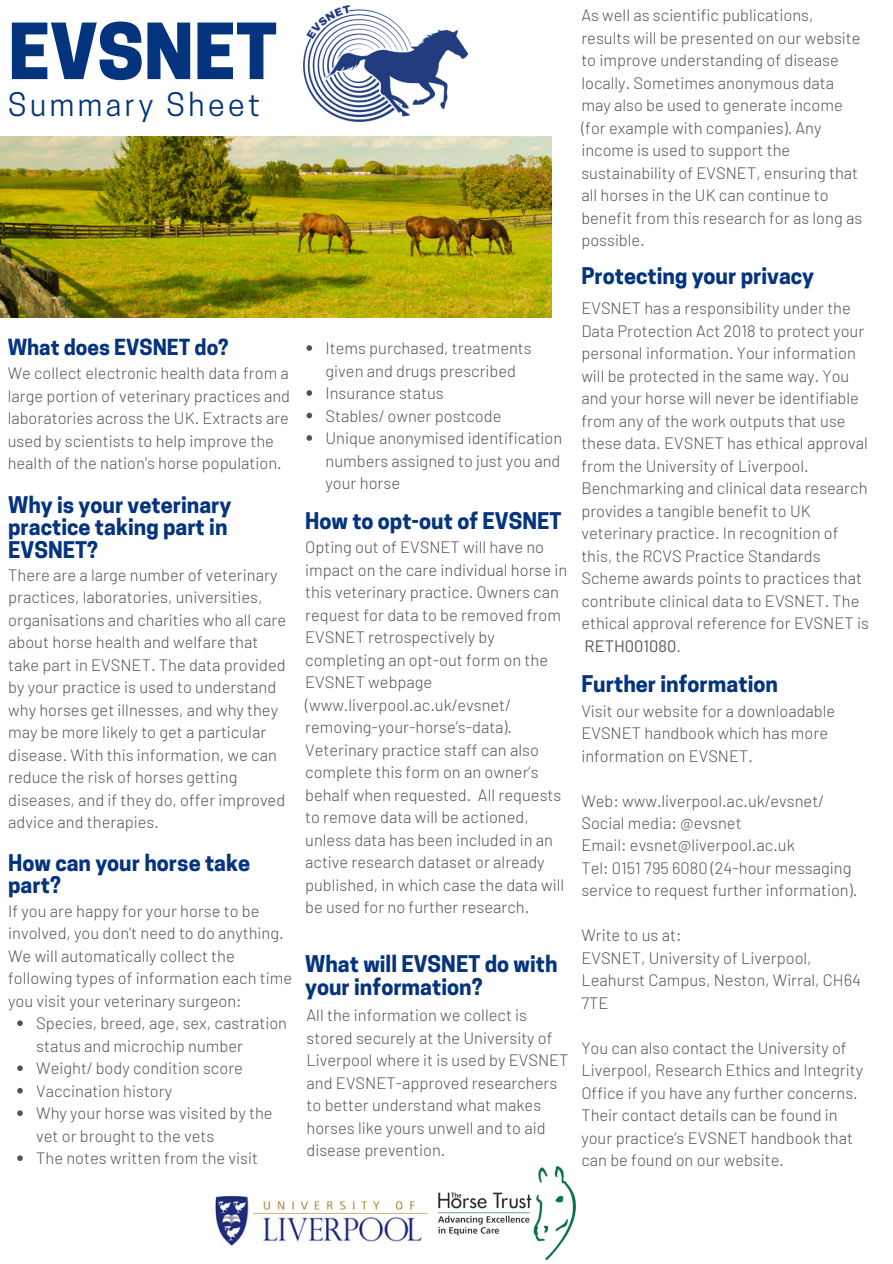
<style>
.page{position:relative;width:893px;height:1264px;background:#fff}
.page>*{position:absolute;margin:0;border:0;box-sizing:border-box;transform-origin:0 0}
.t1{font:800 72.45px "Cooper Hewitt";color:#05347e}
.t2{font:30.45px "Cooper Hewitt";letter-spacing:.115em;color:#05347e}
.t3{font:700 21.6px/22.5px "Cooper Hewitt";color:#05347e}
.t4{font:700 20.85px "Cooper Hewitt";color:#05347e}
.t5{font:300 16.5px/22.5px "Barlow";color:#545454}
.s1{font-weight:400}
</style>
<div class="page">
<img style="left:0;top:136px;width:551px;height:181px">
<img style="left:304px;top:5px;width:164px;height:117px">
<img style="left:438px;top:1166px;width:137px;height:93px">
<img style="left:215px;top:1196px;width:213px;height:50px">
<svg style="left:17px;top:1020px;width:6px;height:6px"></svg>
<svg style="left:17px;top:1065px;width:6px;height:6px"></svg>
<svg style="left:17px;top:1088px;width:6px;height:5px"></svg>
<svg style="left:17px;top:1110px;width:6px;height:5px"></svg>
<svg style="left:17px;top:1155px;width:6px;height:5px"></svg>
<svg style="left:306px;top:345px;width:6px;height:6px"></svg>
<svg style="left:306px;top:390px;width:6px;height:6px"></svg>
<svg style="left:306px;top:412px;width:6px;height:6px"></svg>
<svg style="left:306px;top:435px;width:6px;height:6px"></svg>
<h1 class="t1" style="left:8px;top:25px;width:270px">EVSNET</h1>
<h2 class="t2" style="left:8px;top:93px;width:254px">Summary Sheet</h2>
<p class="t4" style="left:8px;top:339px;width:222px">What does EVSNET do?</p>
<p class="t5" style="left:8px;top:361px;width:284px">We collect electronic health data from a large portion of veterinary practices and laboratories across the UK. Extracts are used by scientists to help improve the health of the nation's horse population.</p>
<h3 class="t3" style="left:8px;top:496px;width:225px">Why is your veterinary practice taking part in<br>EVSNET?</h3>
<p class="t5" style="left:8px;top:563px;width:279px">There are a large number of veterinary practices, laboratories, universities, organisations and charities who all care about horse health and welfare that take part in EVSNET. The data provided by your practice is used to understand why horses get illnesses, and why they may be more likely to get a particular disease. With this information, we can reduce the risk of horses getting diseases, and if they do, offer improved advice and therapies.</p>
<h3 class="t3" style="left:8px;top:854px;width:243px">How can your horse take part?</h3>
<p class="t5" style="left:8px;top:899px;width:285px">If you are happy for your horse to be involved, you don’t need to do anything.<br>We will automatically collect the following types of information each time you visit your veterinary surgeon:</p>
<p class="t5" style="left:36px;top:1011px;width:252px">Species, breed, age, sex, castration status and microchip number<br>Weight/ body condition score<br>Vaccination history<br>Why your horse was visited by the vet or brought to the vets<br>The notes written from the visit</p>
<p class="t5" style="left:325px;top:336px;width:238px">Items purchased, treatments given and drugs prescribed<br>Insurance status<br>Stables/ owner postcode<br>Unique anonymised identification numbers assigned to just you and your horse</p>
<h3 class="t3" style="left:305px;top:512px;width:258px">How to opt-out of EVSNET</h3>
<p class="t5" style="left:305px;top:535px;width:264px">Opting out of EVSNET will have no impact on the care individual horse in this veterinary practice. Owners can request for data to be removed from<br>EVSNET retrospectively by completing an opt-out form on the<br>EVSNET webpage (www.liverpool.ac.uk/evsnet/ removing-your-horse’s-data).<br>Veterinary practice staff can also complete this form on an owner’s behalf when requested. All requests to remove data will be actioned, unless data has been included in an active research dataset or already published, in which case the data will be used for no further research.</p>
<h3 class="t3" style="left:305px;top:955px;width:254px">What will EVSNET do with your information?</h3>
<p class="t5" style="left:306px;top:1003px;width:263px">All the information we collect is stored securely at the University of<br>Liverpool where it is used by EVSNET and EVSNET-approved researchers to better understand what makes horses like yours unwell and to aid disease prevention.</p>
<p class="t5" style="left:581px;top:4px;width:282px">As well as scientific publications, results will be presented on our website to improve understanding of disease locally. Sometimes anonymous data may also be used to generate income (for example with companies). Any income is used to support the sustainability of EVSNET, ensuring that all horses in the UK can continue to benefit from this research for as long as possible.</p>
<h3 class="t3" style="left:581px;top:268px;width:234px">Protecting your privacy</h3>
<p class="t5" style="left:581px;top:296px;width:289px">EVSNET has a responsibility under the Data Protection Act 2018 to protect your personal information. Your information will be protected in the same way. You and your horse will never be identifiable from any of the work outputs that use these data. EVSNET has ethical approval from the University of Liverpool.<br>Benchmarking and clinical data research provides a tangible benefit to UK veterinary practice. In recognition of this, the RCVS Practice Standards Scheme awards points to practices that contribute clinical data to EVSNET. The ethical approval reference for EVSNET is <span class="s1">RETH001080</span>.</p>
<h3 class="t3" style="left:581px;top:675px;width:198px">Further information</h3>
<p class="t5" style="left:581px;top:698px;width:255px">Visit our website for a downloadable<br>EVSNET handbook which has more information on EVSNET.</p>
<p class="t5" style="left:581px;top:788px;width:277px">Web: www.liverpool.ac.uk/evsnet/ Social media: @evsnet<br>Email: evsnet@liverpool.ac.uk<br>Tel: 0151 795 6080 (24-hour messaging service to request further information).</p>
<p class="t5" style="left:581px;top:923px;width:281px">Write to us at:<br>EVSNET, University of Liverpool,<br>Leahurst Campus, Neston, Wirral, CH64<br>7TE</p>
<p class="t5" style="left:581px;top:1036px;width:283px">You can also contact the University of Liverpool, Research Ethics and Integrity Office if you have any further concerns.<br>Their contact details can be found in your practice’s EVSNET handbook that can be found on our website.</p>
</div>
